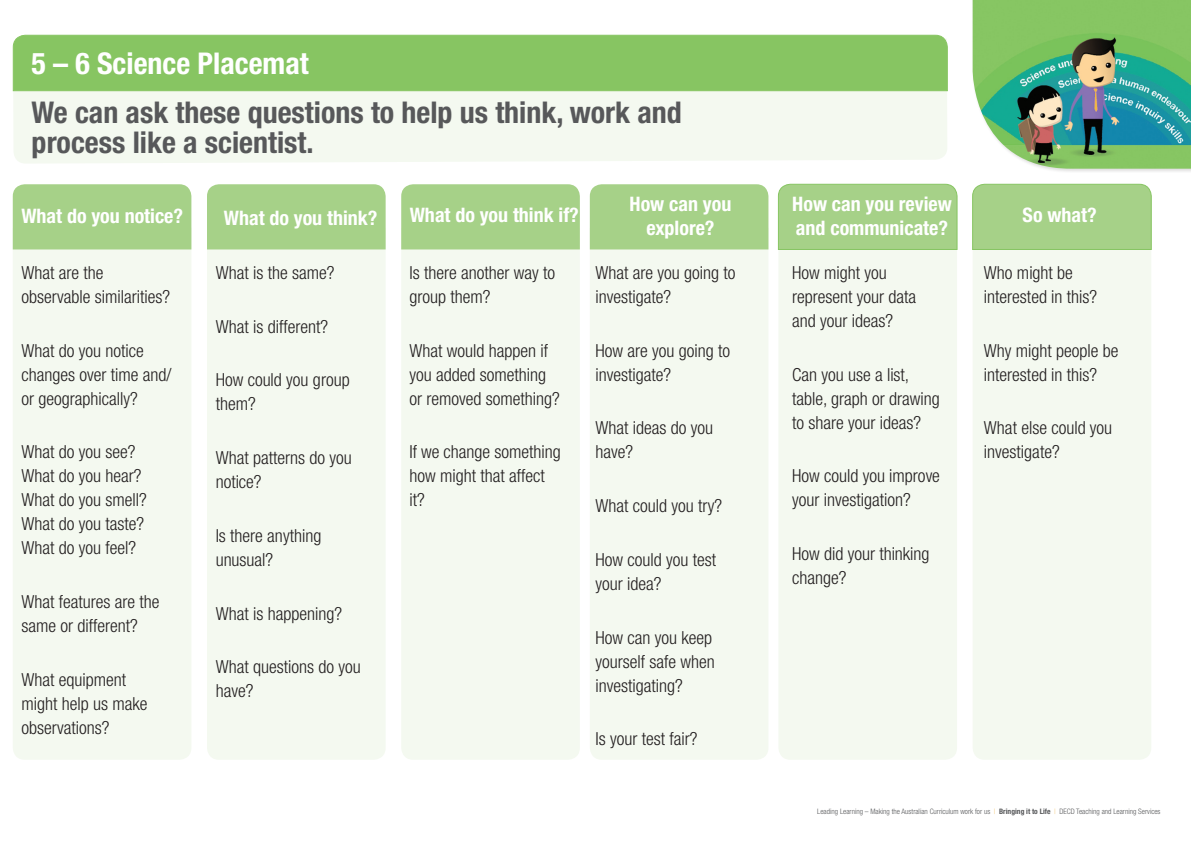
<style>
.page{position:relative;width:1191px;height:842px;background:#fff}
.page>*{position:absolute;margin:0;border:0;box-sizing:border-box;transform-origin:0 0}
.t1{font:700 condensed 30px/30px "Helvetica Neue";color:#57585a}
.t2{font:700 condensed 30px "Helvetica Neue";color:#fff}
.t3{font:700 condensed 20px/24px "Helvetica Neue";color:#fff;text-align:center}
.t4{font:300 condensed 18px/24px "Helvetica Neue";color:#231f20}
.t5{font:300 condensed 7.5px "Helvetica Neue";color:#57585a}
.s1{color:#f4c56f}
.s2{font-weight:700}
</style>
<div class="page">
<div style="left:971px;top:0;width:220px;height:174px;background:#231f20;opacity:.15"></div>
<img style="left:972px;top:0;width:219px;height:169px">
<div style="left:13px;top:249px;width:178px;height:511px;background:#f4f9f0"></div>
<div style="left:13px;top:184px;width:178px;height:65px;background:#a6d188"></div>
<div style="left:13px;top:92px;width:934px;height:71px;background:#f4f9f0"></div>
<div style="left:12px;top:34px;width:936px;height:58px;background:#87c562"></div>
<div style="left:207px;top:249px;width:178px;height:511px;background:#f4f9f0"></div>
<div style="left:207px;top:184px;width:178px;height:65px;background:#a6d188"></div>
<div style="left:401px;top:249px;width:179px;height:511px;background:#f4f9f0"></div>
<div style="left:401px;top:184px;width:179px;height:65px;background:#a6d188"></div>
<div style="left:590px;top:249px;width:178px;height:511px;background:#f4f9f0"></div>
<div style="left:590px;top:184px;width:178px;height:65px;background:#a6d188"></div>
<div style="left:779px;top:250px;width:178px;height:510px;background:#f4f9f0"></div>
<svg style="left:777px;top:183px;width:181px;height:67px;background:#a6d189"></svg>
<div style="left:973px;top:250px;width:178px;height:510px;background:#f4f9f0"></div>
<div style="left:972px;top:183px;width:180px;height:67px;background:#a6d188"></div>
<h1 class="t2" style="left:32px;top:45px;width:278px">5 – 6 Science Placemat</h1>
<h1 class="t1" style="left:32px;top:97px;width:652px">We can ask these questions to help us think, work and process like a scientist.</h1>
<p class="t3" style="left:21px;top:203px;width:163px">What do you notice?</p>
<p class="t4" style="left:21px;top:261px;width:150px">What are the observable similarities?</p>
<p class="t4" style="left:21px;top:338px;width:151px">What do you notice changes over time and/ or geographically?</p>
<p class="t4" style="left:21px;top:440px;width:127px">What do you see?<br>What do you hear?<br>What do you smell?<br>What do you taste?<br>What do you feel?</p>
<p class="t4" style="left:21px;top:590px;width:140px">What features are the same or different?</p>
<p class="t4" style="left:21px;top:667px;width:127px">What equipment might help us make observations?</p>
<p class="t3" style="left:224px;top:205px;width:155px">What do you think?</p>
<p class="t4" style="left:216px;top:261px;width:120px">What is the same?</p>
<p class="t4" style="left:216px;top:314px;width:114px">What is different?</p>
<p class="t4" style="left:216px;top:368px;width:135px">How could you group them?</p>
<p class="t4" style="left:216px;top:446px;width:138px">What patterns do you notice?</p>
<p class="t4" style="left:216px;top:523px;width:107px">Is there anything unusual?</p>
<p class="t4" style="left:216px;top:601px;width:128px">What is happening?</p>
<p class="t4" style="left:216px;top:655px;width:146px">What questions do you have?</p>
<p class="t3" style="left:410px;top:203px;width:171px">What do you think if?</p>
<p class="t4" style="left:409px;top:261px;width:147px">Is there another way to group them?</p>
<p class="t4" style="left:409px;top:338px;width:152px">What would happen if you added something or removed something?</p>
<p class="t4" style="left:409px;top:440px;width:153px">If we change something how might that affect it?</p>
<p class="t3" style="left:629px;top:192px;width:103px">How can you explore?</p>
<p class="t4" style="left:595px;top:261px;width:141px">What are you going to investigate?</p>
<p class="t4" style="left:595px;top:338px;width:136px">How are you going to investigate?</p>
<p class="t4" style="left:595px;top:416px;width:119px">What ideas do you have?</p>
<p class="t4" style="left:595px;top:494px;width:128px">What could you try?</p>
<p class="t4" style="left:595px;top:547px;width:122px">How could you test your idea?</p>
<p class="t4" style="left:595px;top:625px;width:121px">How can you keep yourself safe when investigating?</p>
<p class="t4" style="left:595px;top:727px;width:103px">Is your test fair?</p>
<p class="t3" style="left:792px;top:192px;width:161px;text-align:left">How can you review and communicate?</p>
<p class="t4" style="left:792px;top:261px;width:126px">How might you represent your data and your ideas?</p>
<p class="t4" style="left:792px;top:362px;width:149px">Can you use a list, table, graph or drawing to share your ideas?</p>
<p class="t4" style="left:792px;top:464px;width:149px">How could you improve your investigation?</p>
<p class="t4" style="left:792px;top:542px;width:139px">How did your thinking change?</p>
<p class="t3" style="left:1022px;top:203px;width:76px">So what?</p>
<p class="t4" style="left:984px;top:261px;width:115px">Who might be interested in this?</p>
<p class="t4" style="left:984px;top:338px;width:136px">Why might people be interested in this?</p>
<p class="t4" style="left:984px;top:416px;width:130px">What else could you investigate?</p>
<p class="t5" style="left:817px;top:807px;width:345px">Leading Learning – Making the Australian Curriculum work for us <span class="s1">|</span> <span class="s2">Bringing it to Life</span> <span class="s1">|</span> DECD Teaching and Learning Services</p>
</div>
